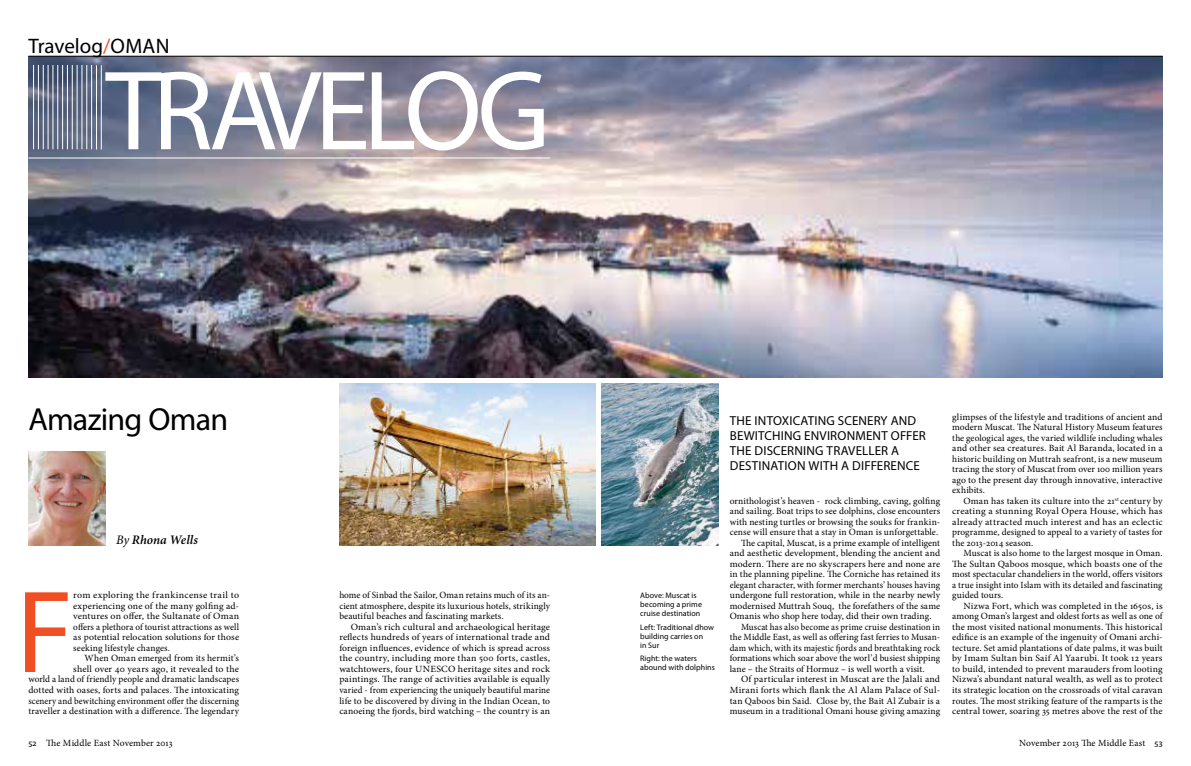
<style>
.page{position:relative;width:1191px;height:766px;background:#fff}
.page>*{position:absolute;margin:0;border:0;box-sizing:border-box;transform-origin:0 0}
.t1{font:118.1px "Myriad Pro";color:#f04e23}
.t2{font:114px "Myriad Pro";letter-spacing:-.06em;color:#fff}
.t3{font:32px "Myriad Pro";letter-spacing:-.025em;color:#000}
.t4{font:21px "Myriad Pro";color:#000}
.t5{font:13px "Myriad Pro";letter-spacing:.015em;color:#000}
.t6{font:italic 600 13px "Minion Pro";letter-spacing:-.005em;color:#000}
.t7{font:9.5px/10.5px "Minion Pro";letter-spacing:.01em;color:#000;text-align:justify}
.t8{font:9.5px/10.5px "Minion Pro";letter-spacing:.01em;color:#000;text-align:justify;scale:1.04 1}
.t9{font:9.5px/10.5px "Minion Pro";letter-spacing:.01em;color:#000;text-align:justify;scale:1.05 1}
.t10{font:9.5px "Minion Pro";letter-spacing:.01em;color:#000;scale:.95 1}
.t11{font:8px/9px "Myriad Pro";letter-spacing:.005em;color:#000}
.s1{color:#f04e23}
.s2{font-weight:400}
.s3{font-family:"Myriad Pro";font-size:9px}
</style>
<div class="page">
<img style="left:29px;top:57px;width:1133px;height:320px">
<hr style="left:28px;top:158px;width:522px;height:1px;background:#fff">
<hr style="left:28px;top:56px;width:1134px;height:1px;background:#000">
<hr style="left:48px;top:65px;width:1px;height:84px;background:#fff">
<hr style="left:67px;top:65px;width:1px;height:84px;background:#fff">
<hr style="left:86px;top:65px;width:1px;height:84px;background:#fff">
<hr style="left:33px;top:65px;width:1px;height:84px;background:#fff">
<hr style="left:53px;top:65px;width:1px;height:84px;background:#fff">
<hr style="left:72px;top:65px;width:1px;height:84px;background:#fff">
<hr style="left:91px;top:65px;width:1px;height:84px;background:#fff">
<hr style="left:38px;top:65px;width:1px;height:84px;background:#fff">
<hr style="left:57px;top:65px;width:1px;height:84px;background:#fff">
<hr style="left:77px;top:65px;width:1px;height:84px;background:#fff">
<hr style="left:43px;top:65px;width:1px;height:84px;background:#fff">
<hr style="left:62px;top:65px;width:1px;height:84px;background:#fff">
<hr style="left:82px;top:65px;width:1px;height:84px;background:#fff">
<hr style="left:96px;top:65px;width:1px;height:84px;background:#fff">
<hr style="left:101px;top:65px;width:1px;height:84px;background:#fff">
<img style="left:29px;top:451px;width:77px;height:94px">
<img style="left:339px;top:383px;width:256px;height:162px">
<img style="left:602px;top:383px;width:116px;height:162px">
<h3 class="t4" style="left:28px;top:33px;width:143px">Travelog<span class="s1">/</span>OMAN</h3>
<h2 class="t2" style="left:105px;top:41px;width:446px">TRAVELOG</h2>
<h3 class="t3" style="left:28px;top:399px;width:201px">Amazing Oman</h3>
<h3 class="t6" style="left:116px;top:530px;width:83px"><span class="s2">By</span> Rhona Wells</h3>
<h1 class="t1" style="left:16px;top:559px;width:59px">F</h1>
<p class="t9" style="left:73px;top:590px;width:159px">rom exploring the frankincense trail to experiencing one of the many golfing ad&shy;ventures on offer, the Sultanate of Oman offers a plethora of tourist attractions as well as potential relocation solutions for those seeking lifestyle changes.</p>
<p class="t7" style="left:28px;top:653px;width:212px;text-align:right">When Oman emerged from its hermit’s<br>shell over 40 years ago, it revealed to the<br>world a land of friendly people and dramatic landscapes dotted with oases, forts and palaces. The intoxicating scenery and bewitching environment offer the discerning traveller a destination with a difference. The legendary</p>
<p class="t7" style="left:339px;top:590px;width:212px">home of Sinbad the Sailor, Oman retains much of its an&shy;cient atmosphere, despite its luxurious hotels, strikingly beautiful beaches and fascinating markets.</p>
<p class="t8" style="left:339px;top:621px;width:204px;text-indent:11px">Oman’s rich cultural and archaeological heritage reflects hundreds of years of international trade and foreign influences, evidence of which is spread across the country, including more than 500 forts, castles, watchtowers, four UNESCO heritage sites and rock paintings. The range of activities available is equally varied - from experiencing the uniquely beautiful marine life to be discovered by diving in the Indian Ocean, to canoeing the fjords, bird watching – the country is an</p>
<p class="t11" style="left:640px;top:591px;width:63px">Above: Muscat is becoming a prime cruise destination</p>
<p class="t11" style="left:640px;top:622px;width:75px">Left: Traditional dhow building carries on<br>in Sur</p>
<p class="t11" style="left:640px;top:654px;width:76px">Right: the waters abound with dolphins</p>
<h3 class="t5" style="left:730px;top:412px;width:37px">The into</h3>
<h3 class="t5" style="left:782px;top:412px;width:78px">xicating scener</h3>
<h3 class="t5" style="left:880px;top:412px;width:37px">y an d</h3>
<h3 class="t5" style="left:730px;top:427px;width:110px">bewitching environment</h3>
<h3 class="t5" style="left:890px;top:427px;width:8px">offer</h3>
<h3 class="t5" style="left:730px;top:442px;width:105px">the discern ing traveller</h3>
<h3 class="t5" style="left:891px;top:442px;width:8px">a</h3>
<h3 class="t5" style="left:730px;top:457px;width:143px">destination with a differen</h3>
<h3 class="t5" style="left:906px;top:457px;width:14px">ce</h3>
<p class="t7" style="left:729px;top:495px;width:212px">ornithologist’s heaven - rock climbing, caving, golfing</p>
<p class="t7" style="left:729px;top:506px;width:212px">and sailing. Boat trips to see dolphins, close encounters</p>
<p class="t7" style="left:729px;top:516px;width:212px">with nesting turtles or browsing the souks for frankin-</p>
<p class="t7" style="left:729px;top:527px;width:210px">cense will ensure that a stay in Oman is unforgettable.</p>
<p class="t7" style="left:741px;top:537px;width:201px">The capital, Muscat, is a prime example of intelligent</p>
<p class="t7" style="left:729px;top:548px;width:212px">and aesthetic development, blending the ancient and</p>
<p class="t7" style="left:729px;top:558px;width:212px">modern. There are no skyscrapers here and none are</p>
<p class="t7" style="left:729px;top:569px;width:212px">in the planning pipeline. The Corniche has retained its</p>
<p class="t7" style="left:729px;top:579px;width:212px">elegant character, with former merchants’ houses having</p>
<p class="t7" style="left:729px;top:590px;width:212px">undergone full restoration, while in the nearby newly</p>
<p class="t7" style="left:729px;top:600px;width:212px">modernised Muttrah Souq, the forefathers of the same</p>
<p class="t7" style="left:729px;top:611px;width:203px">Omanis who shop here today, did their own trading.</p>
<p class="t10" style="left:741px;top:620px;width:211px">Muscat has also become as prime cruise destination in</p>
<p class="t7" style="left:729px;top:632px;width:212px">the Middle East, as well as offering fast ferries to Musan-</p>
<p class="t10" style="left:729px;top:641px;width:223px">dam which, with its majestic fjords and breathtaking rock</p>
<p class="t7" style="left:729px;top:653px;width:212px">formations which soar above the worl’d busiest shipping</p>
<p class="t7" style="left:729px;top:663px;width:196px">lane – the Straits of Hormuz – is well worth a visit.</p>
<p class="t7" style="left:741px;top:674px;width:201px">Of particular interest in Muscat are the Jalali and</p>
<p class="t7" style="left:729px;top:684px;width:212px">Mirani forts which flank the Al Alam Palace of Sul-</p>
<p class="t7" style="left:729px;top:695px;width:212px">tan Qaboos bin Said. Close by, the Bait Al Zubair is a</p>
<p class="t7" style="left:729px;top:705px;width:212px">museum in a traditional Omani house giving amazing</p>
<p class="t7" style="left:952px;top:411px;width:212px">glimpses of the lifestyle and traditions of ancient and modern Muscat. The Natural History Museum features the geological ages, the varied wildlife including whales and other sea creatures. Bait Al Baranda, located in a historic building on Muttrah seafront, is a new museum tracing the story of Muscat from over 100 million years ago to the present day through innovative, interactive exhibits.</p>
<p class="t7" style="left:952px;top:495px;width:212px;text-indent:11px">Oman has taken its culture into the 21<sup>st</sup> century by creating a stunning Royal Opera House, which has already attracted much interest and has an eclectic programme, designed to appeal to a variety of tastes for the 2013-2014 season.</p>
<p class="t7" style="left:952px;top:548px;width:212px;text-indent:11px">Muscat is also home to the largest mosque in Oman.<br>The Sultan Qaboos mosque, which boasts one of the most spectacular chandeliers in the world, offers visitors a true insight into Islam with its detailed and fascinating guided tours.</p>
<p class="t8" style="left:952px;top:600px;width:204px;text-indent:11px">Nizwa Fort, which was completed in the 1650s, is among Oman’s largest and oldest forts as well as one of the most visited national monuments. This historical edifice is an example of the ingenuity of Omani archi&shy;tecture. Set amid plantations of date palms, it was built by Imam Sultan bin Saif Al Yaarubi. It took 12 years to build, intended to prevent marauders from looting Nizwa’s abundant natural wealth, as well as to protect its strategic location on the crossroads of vital caravan routes. The most striking feature of the ramparts is the central tower, soaring 35 metres above the rest of the</p>
<p class="t7" style="left:28px;top:737px;width:146px"><span class="s3">52</span> The Middle East November 2013</p>
<p class="t7" style="left:1019px;top:737px;width:145px">November 2013 The Middle East <span class="s3">53</span></p>
</div>
